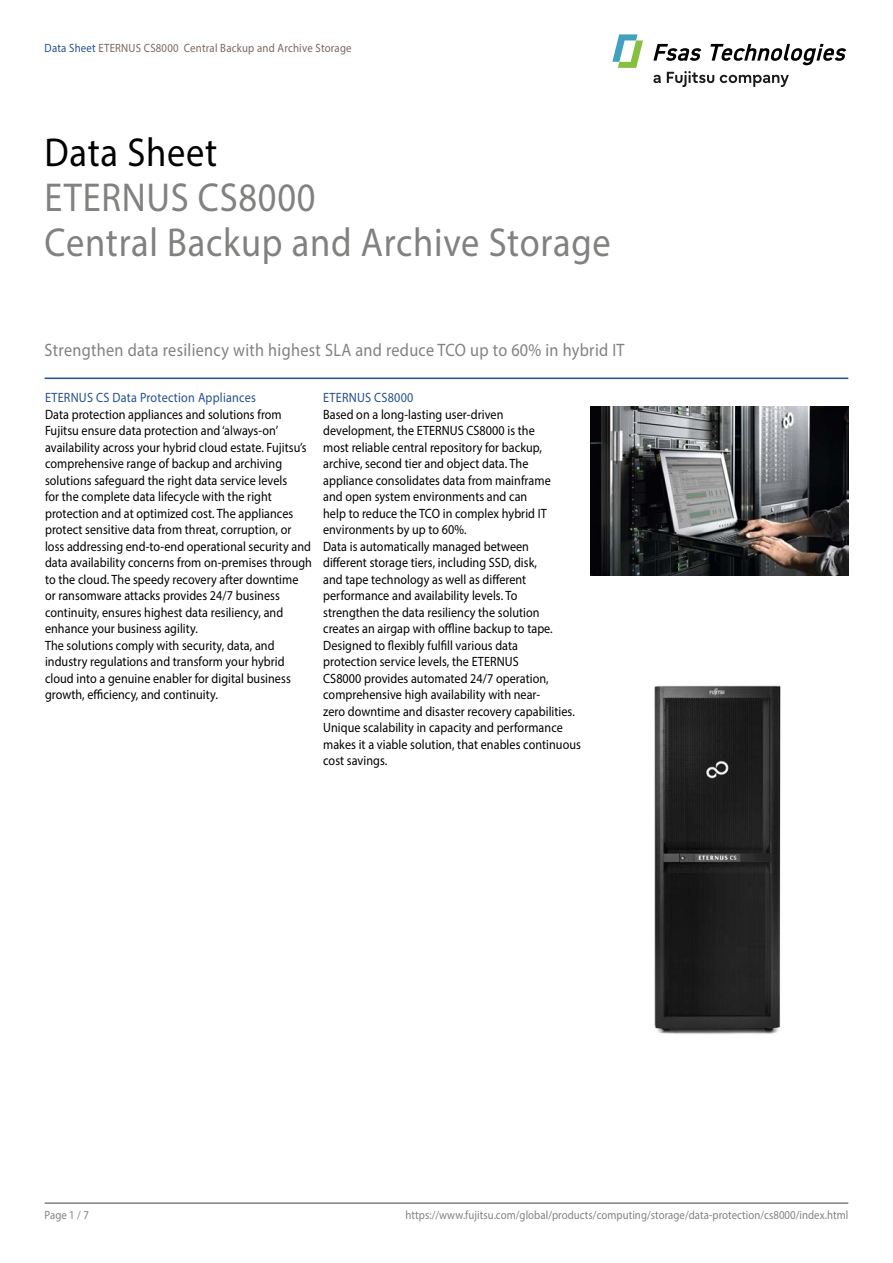
<style>
.page{position:relative;width:893px;height:1263px;background:#fff}
.page>*{position:absolute;margin:0;border:0;box-sizing:border-box;transform-origin:0 0}
.t1{font:40.5px/45px "Myriad Pro";letter-spacing:.02em;color:#818280;scale:.9 1}
.t2{font:40.5px "Myriad Pro";letter-spacing:.02em;color:#000;scale:.9 1}
.t3{font:18px "Myriad Pro";letter-spacing:.02em;color:#818280;scale:.9 1}
.t4{font:13.5px/16.5px "Myriad Pro";letter-spacing:.005em;color:#000;scale:.9 1}
.t5{font:13.5px "Myriad Pro";letter-spacing:.02em;color:#24518d;scale:.9 1}
.t6{font:12px "Myriad Pro";letter-spacing:.005em;color:#818280;scale:.9 1}
.t7{font:12px "Myriad Pro";letter-spacing:.02em;color:#79695e;scale:.9 1}
.s1{color:#24518d}
</style>
<div class="page">
<hr style="left:45px;top:1202px;width:803px;height:2px;background:#818280">
<hr style="left:45px;top:378px;width:803px;height:1px;background:#24518d">
<img style="left:590px;top:406px;width:258px;height:169px">
<svg style="left:653px;top:44px;width:48px;height:17px"></svg>
<svg style="left:710px;top:44px;width:136px;height:21px"></svg>
<svg style="left:653px;top:75px;width:8px;height:8px"></svg>
<svg style="left:667px;top:71px;width:47px;height:16px"></svg>
<svg style="left:720px;top:75px;width:69px;height:12px"></svg>
<svg style="left:612px;top:34px;width:31px;height:34px"></svg>
<img style="left:654px;top:685px;width:127px;height:349px">
<p class="t7" style="left:45px;top:40px;width:343px"><span class="s1">Data Sheet</span> ETERNUS CS8000 Central Backup and Archive Storage</p>
<h1 class="t2" style="left:45px;top:128px;width:193px">Data Sheet</h1>
<h1 class="t1" style="left:45px;top:175px;width:630px">ETERNUS CS8000<br>Central Backup and Archive Storage</h1>
<h2 class="t3" style="left:45px;top:339px;width:646px">Strengthen data resiliency with highest SLA and reduce TCO up to 60% in hybrid IT</h2>
<p class="t5" style="left:323px;top:389px;width:102px">ETERNUS CS8000</p>
<p class="t4" style="left:323px;top:406px;width:288px">Based on a long-lasting user-driven<br>development, the ETERNUS CS8000 is the<br>most reliable central repository for backup, archive, second tier and object data. The appliance consolidates data from mainframe<br>and open system environments and can<br>help to reduce the TCO in complex hybrid IT environments by up to 60%.<br>Data is automatically managed between<br>different storage tiers, including SSD, disk,<br>and tape technology as well as different performance and availability levels. To<br>strengthen the data resiliency the solution<br>creates an airgap with offline backup to tape.<br>Designed to flexibly fulfill various data<br>protection service levels, the ETERNUS<br>CS8000 provides automated 24/7 operation, comprehensive high availability with near-<br>zero downtime and disaster recovery capabilities.<br>Unique scalability in capacity and performance makes it a viable solution, that enables continuous cost savings.</p>
<p class="t5" style="left:45px;top:389px;width:236px">ETERNUS CS Data Protection Appliances</p>
<p class="t4" style="left:45px;top:406px;width:298px">Data protection appliances and solutions from Fujitsu ensure data protection and ‘always-on’ availability across your hybrid cloud estate. Fujitsu’s comprehensive range of backup and archiving solutions safeguard the right data service levels<br>for the complete data lifecycle with the right protection and at optimized cost. The appliances protect sensitive data from threat, corruption, or loss addressing end-to-end operational security and data availability concerns from on-premises through to the cloud. The speedy recovery after downtime or ransomware attacks provides 24/7 business continuity, ensures highest data resiliency, and enhance your business agility.<br>The solutions comply with security, data, and industry regulations and transform your hybrid cloud into a genuine enabler for digital business growth, efficiency, and continuity.</p>
<p class="t6" style="left:45px;top:1207px;width:51px">Page 1 / 7</p>
<p class="t6" style="left:406px;top:1207px;width:493px">https://www.fujitsu.com/global/products/computing/storage/data-protection/cs8000/index.html</p>
</div>
